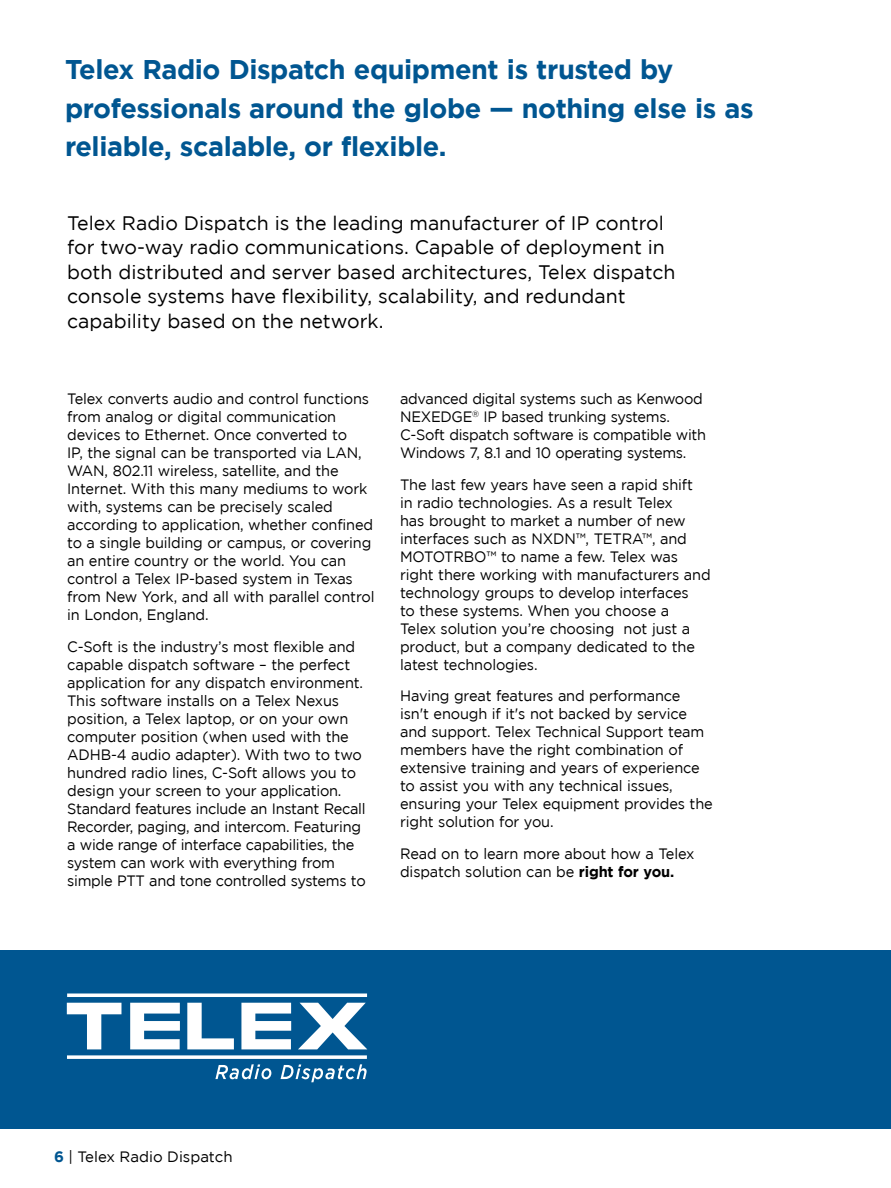
<style>
.page{position:relative;width:891px;height:1188px;background:#fff}
.page>*{position:absolute;margin:0;border:0;box-sizing:border-box;transform-origin:0 0}
.t1{font:700 27px/38.4px "Gotham";letter-spacing:-.015em;color:#005691}
.t2{font:19.5px/24.6px "Gotham";color:#000}
.t3{font:15px/18px "Gotham";letter-spacing:-.01em;color:#000}
.s1{font-weight:700}
.s2{font-weight:700;color:#005691}
</style>
<div class="page">
<div style="left:0;top:950px;width:891px;height:179px;background:#005691"></div>
<svg style="left:281px;top:1064px;width:86px;height:18px"></svg>
<svg style="left:215px;top:1064px;width:56px;height:15px"></svg>
<hr style="left:67px;top:994px;width:300px;height:3px;background:#fff">
<svg style="left:67px;top:1003px;width:54px;height:46px"></svg>
<svg style="left:130px;top:1003px;width:50px;height:46px"></svg>
<svg style="left:187px;top:1003px;width:47px;height:46px"></svg>
<svg style="left:241px;top:1003px;width:50px;height:46px"></svg>
<svg style="left:298px;top:1003px;width:69px;height:46px"></svg>
<svg style="left:67px;top:1055px;width:300px;height:4px"></svg>
<h1 class="t1" style="left:65px;top:50px;width:690px">Telex Radio Dispatch equipment is trusted by professionals around the globe — nothing else is as reliable, scalable, or flexible.</h1>
<p class="t2" style="left:67px;top:210px;width:610px">Telex Radio Dispatch is the leading manufacturer of IP control for two-way radio communications. Capable of deployment in both distributed and server based architectures, Telex dispatch console systems have flexibility, scalability, and redundant capability based on the network.</p>
<p class="t3" style="left:67px;top:390px;width:309px">Telex converts audio and control functions from analog or digital communication devices to Ethernet. Once converted to<br>IP, the signal can be transported via LAN, WAN, 802.11 wireless, satellite, and the Internet. With this many mediums to work with, systems can be precisely scaled according to application, whether confined to a single building or campus, or covering an entire country or the world. You can control a Telex IP-based system in Texas from New York, and all with parallel control in London, England.</p>
<p class="t3" style="left:67px;top:637px;width:300px">C-Soft is the industry’s most flexible and capable dispatch software – the perfect application for any dispatch environment.<br>This software installs on a Telex Nexus position, a Telex laptop, or on your own computer position (when used with the ADHB-4 audio adapter). With two to two hundred radio lines, C-Soft allows you to design your screen to your application.<br>Standard features include an Instant Recall Recorder, paging, and intercom. Featuring a wide range of interface capabilities, the system can work with everything from simple PTT and tone controlled systems to</p>
<p class="t3" style="left:400px;top:390px;width:308px">advanced digital systems such as Kenwood NEXEDGE<sup>®</sup> IP based trunking systems.<br>C-Soft dispatch software is compatible with Windows 7, 8.1 and 10 operating systems.</p>
<p class="t3" style="left:400px;top:475px;width:312px">The last few years have seen a rapid shift<br>in radio technologies. As a result Telex<br>has brought to market a number of new interfaces such as NXDN™, TETRA™, and MOTOTRBO™ to name a few. Telex was right there working with manufacturers and technology groups to develop interfaces<br>to these systems. When you choose a<br>Telex solution you’re choosing not just a product, but a company dedicated to the latest technologies.</p>
<p class="t3" style="left:400px;top:687px;width:314px">Having great features and performance isn't enough if it's not backed by service and support. Telex Technical Support team members have the right combination of extensive training and years of experience to assist you with any technical issues, ensuring your Telex equipment provides the right solution for you.</p>
<p class="t3" style="left:400px;top:844px;width:296px">Read on to learn more about how a Telex dispatch solution can be <span class="s1">right for you.</span></p>
<p class="t3" style="left:54px;top:1148px;width:180px"><span class="s2">6</span> | Telex Radio Dispatch</p>
</div>
